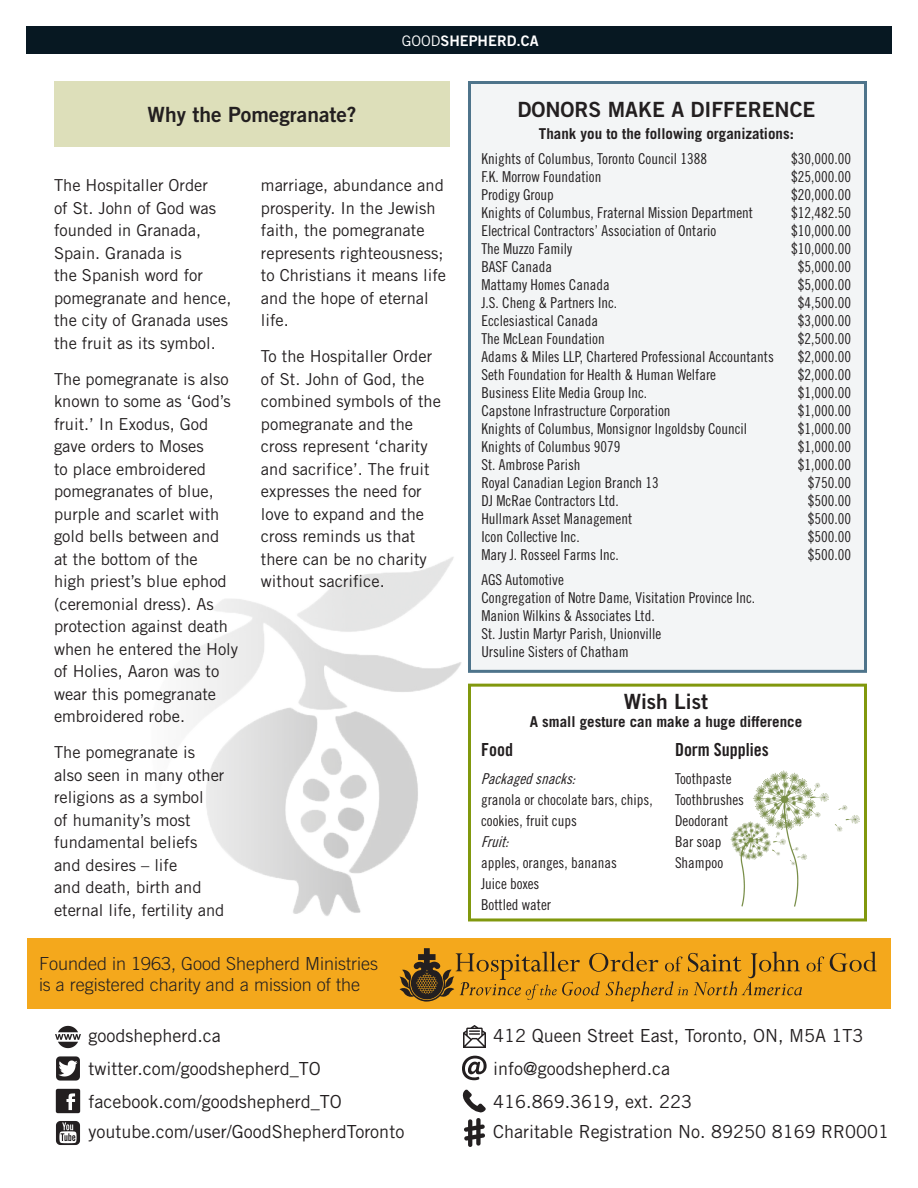
<style>
.page{position:relative;width:918px;height:1188px;background:#fff}
.page>*{position:absolute;margin:0;border:0;box-sizing:border-box;transform-origin:0 0}
.t1{font:21px "Trade Gothic Bold Two";color:#231f20}
.t2{font:18px/33px "Trade Gothic";color:#231f20}
.t3{font:300 18px/21.6px "Trade Gothic";color:#231f20}
.t4{font:18px "Trade Gothic Bold Cond Twenty";color:#231f20}
.t5{font:16.5px/22.5px "Trade Gothic";color:#231f20}
.t6{font:15px/21px "Trade Gothic Cond Eighteen";color:#231f20}
.t7{font:700 15px "Trade Gothic";color:#231f20}
.t8{font:italic 15px "Trade Gothic Cond Eighteen";color:#231f20}
.t9{font:14.55px "Trade Gothic Bold Two";color:#fff}
.s1{font-family:"Trade Gothic"}
</style>
<div class="page">
<div style="left:27px;top:938px;width:864px;height:71px;background:#f4a81c"></div>
<svg style="left:830px;top:952px;width:47px;height:20px"></svg>
<svg style="left:400px;top:948px;width:424px;height:54px"></svg>
<div style="left:26px;top:26px;width:866px;height:28px;background:#071822"></div>
<img style="left:463px;top:1025px;width:23px;height:23px">
<img style="left:464px;top:1119px;width:21px;height:28px">
<img style="left:55px;top:1088px;width:26px;height:26px">
<img style="left:56px;top:1057px;width:24px;height:24px">
<img style="left:56px;top:1025px;width:25px;height:24px">
<img style="left:56px;top:1121px;width:24px;height:24px">
<svg style="left:463px;top:1089px;width:23px;height:24px"></svg>
<svg style="left:462px;top:1056px;width:25px;height:24px"></svg>
<img style="left:693px;top:770px;width:174px;height:152px">
<img style="left:191px;top:557px;width:271px;height:359px">
<div style="left:468px;top:81px;width:399px;height:592px;background:#f3f5f6;border:3px solid #4e748b"></div>
<div style="left:468px;top:684px;width:399px;height:237px;border:3px solid #81980d"></div>
<div style="left:54px;top:81px;width:396px;height:66px;background:#dddfba"></div>
<p class="t9" style="left:402px;top:32px;width:138px"><span class="s1">GOOD</span>SHEPHERD.CA</p>
<h1 class="t1" style="left:148px;top:102px;width:210px">Why the Pomegranate?</h1>
<p class="t5" style="left:54px;top:174px;width:179px">The Hospitaller Order<br>of St. John of God was founded in Granada,<br>Spain. Granada is<br>the Spanish word for pomegranate and hence, the city of Granada uses the fruit as its symbol.</p>
<p class="t5" style="left:54px;top:367px;width:186px">The pomegranate is also known to some as ‘God’s fruit.’ In Exodus, God gave orders to Moses<br>to place embroidered pomegranates of blue, purple and scarlet with gold bells between and<br>at the bottom of the<br>high priest’s blue ephod (ceremonial dress). As protection against death when he entered the Holy of Holies, Aaron was to wear this pomegranate embroidered robe.</p>
<p class="t5" style="left:54px;top:741px;width:172px">The pomegranate is also seen in many other religions as a symbol<br>of humanity’s most fundamental beliefs and desires – life<br>and death, birth and eternal life, fertility and</p>
<p class="t5" style="left:261px;top:174px;width:187px">marriage, abundance and prosperity. In the Jewish faith, the pomegranate represents righteousness; to Christians it means life and the hope of eternal life.</p>
<p class="t5" style="left:261px;top:345px;width:182px">To the Hospitaller Order of St. John of God, the combined symbols of the pomegranate and the cross represent ‘charity and sacrifice’. The fruit expresses the need for love to expand and the cross reminds us that there can be no charity without sacrifice.</p>
<p class="t3" style="left:39px;top:952px;width:341px">Founded in 1963, Good Shepherd Ministries is a registered charity and a mission of the</p>
<p class="t2" style="left:88px;top:1019px;width:255px">goodshepherd.ca twitter.com/goodshepherd_TO facebook.com/goodshepherd_TO</p>
<p class="t2" style="left:88px;top:1115px;width:317px">youtube.com/user/GoodShepherdToronto</p>
<h1 class="t1" style="left:517px;top:97px;width:300px">DONORS MAKE A DIFFERENCE</h1>
<p class="t7" style="left:539px;top:124px;width:257px">Thank you to the following organizations:</p>
<p class="t6" style="left:481px;top:148px;width:227px">Knights of Columbus, Toronto Council 1388</p>
<p class="t6" style="left:791px;top:148px;width:61px">$30,000.00</p>
<p class="t6" style="left:481px;top:166px;width:121px">F.K. Morrow Foundation</p>
<p class="t6" style="left:791px;top:166px;width:61px">$25,000.00</p>
<p class="t6" style="left:481px;top:184px;width:74px">Prodigy Group</p>
<p class="t6" style="left:791px;top:184px;width:61px">$20,000.00</p>
<p class="t6" style="left:481px;top:202px;width:273px">Knights of Columbus, Fraternal Mission Department</p>
<p class="t6" style="left:791px;top:202px;width:61px">$12,482.50</p>
<p class="t6" style="left:481px;top:220px;width:236px">Electrical Contractors’ Association of Ontario</p>
<p class="t6" style="left:791px;top:220px;width:61px">$10,000.00</p>
<p class="t6" style="left:481px;top:238px;width:92px">The Muzzo Family</p>
<p class="t6" style="left:791px;top:238px;width:61px">$10,000.00</p>
<p class="t6" style="left:481px;top:256px;width:72px">BASF Canada</p>
<p class="t6" style="left:798px;top:256px;width:55px">$5,000.00</p>
<p class="t6" style="left:481px;top:274px;width:130px">Mattamy Homes Canada</p>
<p class="t6" style="left:798px;top:274px;width:55px">$5,000.00</p>
<p class="t6" style="left:481px;top:292px;width:137px">J.S. Cheng &amp; Partners Inc.</p>
<p class="t6" style="left:798px;top:292px;width:55px">$4,500.00</p>
<p class="t6" style="left:481px;top:310px;width:118px">Ecclesiastical Canada</p>
<p class="t6" style="left:798px;top:310px;width:55px">$3,000.00</p>
<p class="t6" style="left:481px;top:328px;width:125px">The McLean Foundation</p>
<p class="t6" style="left:798px;top:328px;width:55px">$2,500.00</p>
<p class="t6" style="left:481px;top:346px;width:294px">Adams &amp; Miles LLP, Chartered Professional Accountants</p>
<p class="t6" style="left:798px;top:346px;width:55px">$2,000.00</p>
<p class="t6" style="left:481px;top:364px;width:236px">Seth Foundation for Health &amp; Human Welfare</p>
<p class="t6" style="left:798px;top:364px;width:55px">$2,000.00</p>
<p class="t6" style="left:481px;top:382px;width:167px">Business Elite Media Group Inc.</p>
<p class="t6" style="left:798px;top:382px;width:55px">$1,000.00</p>
<p class="t6" style="left:481px;top:400px;width:191px">Capstone Infrastructure Corporation</p>
<p class="t6" style="left:798px;top:400px;width:55px">$1,000.00</p>
<p class="t6" style="left:481px;top:418px;width:267px">Knights of Columbus, Monsignor Ingoldsby Council</p>
<p class="t6" style="left:798px;top:418px;width:55px">$1,000.00</p>
<p class="t6" style="left:481px;top:436px;width:141px">Knights of Columbus 9079</p>
<p class="t6" style="left:798px;top:436px;width:55px">$1,000.00</p>
<p class="t6" style="left:481px;top:454px;width:101px">St. Ambrose Parish</p>
<p class="t6" style="left:798px;top:454px;width:55px">$1,000.00</p>
<p class="t6" style="left:481px;top:472px;width:179px">Royal Canadian Legion Branch 13</p>
<p class="t6" style="left:808px;top:472px;width:45px">$750.00</p>
<p class="t6" style="left:481px;top:490px;width:139px">DJ McRae Contractors Ltd.</p>
<p class="t6" style="left:808px;top:490px;width:45px">$500.00</p>
<p class="t6" style="left:481px;top:508px;width:152px">Hullmark Asset Management</p>
<p class="t6" style="left:808px;top:508px;width:45px">$500.00</p>
<p class="t6" style="left:481px;top:526px;width:100px">Icon Collective Inc.</p>
<p class="t6" style="left:808px;top:526px;width:45px">$500.00</p>
<p class="t6" style="left:481px;top:544px;width:139px">Mary J. Rosseel Farms Inc.</p>
<p class="t6" style="left:808px;top:544px;width:45px">$500.00</p>
<p class="t6" style="left:481px;top:570px;width:275px;line-height:18px">AGS Automotive<br>Congregation of Notre Dame, Visitation Province Inc.<br>Manion Wilkins &amp; Associates Ltd.<br>St. Justin Martyr Parish, Unionville<br>Ursuline Sisters of Chatham</p>
<h1 class="t1" style="left:624px;top:689px;width:86px">Wish List</h1>
<p class="t7" style="left:530px;top:713px;width:274px">A small gesture can make a huge difference</p>
<p class="t4" style="left:481px;top:739px;width:33px">Food</p>
<p class="t8" style="left:481px;top:769px;width:100px">Packagedsnacks:</p>
<p class="t6" style="left:481px;top:789px;width:173px">granola or chocolate bars, chips, cookies, fruit cups</p>
<p class="t8" style="left:481px;top:832px;width:34px">Fruit:</p>
<p class="t6" style="left:481px;top:852px;width:137px">apples, oranges, bananas<br>Juice boxes<br>Bottled water</p>
<p class="t4" style="left:675px;top:739px;width:95px">Dorm Supplies</p>
<p class="t6" style="left:675px;top:768px;width:71px">Toothpaste<br>Toothbrushes<br>Deodorant<br>Bar soap<br>Shampoo</p>
<p class="t2" style="left:493px;top:1019px;width:372px">412 Queen Street East, Toronto, ON, M5A 1T3 info@goodshepherd.ca<br>416.869.3619, ext. 223</p>
<p class="t2" style="left:493px;top:1115px;width:397px">Charitable Registration No. 89250 8169 RR0001</p>
</div>
